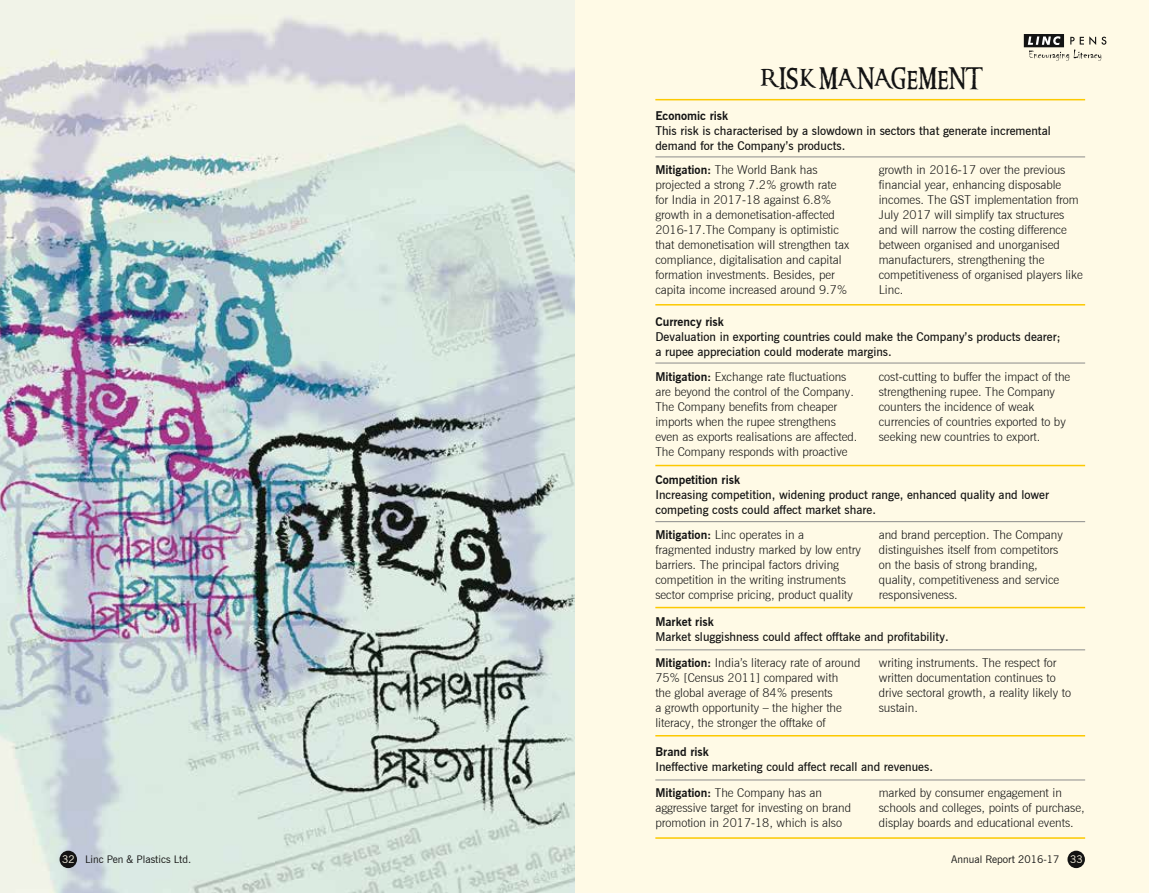
<style>
.page{position:relative;width:1149px;height:893px;background:#fff}
.page>*{position:absolute;margin:0;border:0;box-sizing:border-box;transform-origin:0 0}
.t1{font:500 21px "Ringbearer";letter-spacing:.05em;color:#131313}
.t2{font:12px/15px "News Gothic Light BT";color:#131313}
.t3{font:12px/15px "News Gothic BT Medium";color:#131313}
.t4{font:10.5px "News Gothic BT";color:#131313}
.s1{font-family:"News Gothic Bold BT"}
.s2{color:#fef9e7}
</style>
<div class="page">
<div style="left:0;top:0;width:1148px;height:893px;background:#fffae6"></div>
<hr style="left:655px;top:99px;width:429px;height:1px;background:#fcc900">
<hr style="left:655px;top:157px;width:429px;height:1px;background:#8b8b8b">
<hr style="left:655px;top:304px;width:429px;height:2px;background:#fcc900">
<hr style="left:655px;top:363px;width:429px;height:1px;background:#8b8b8b">
<hr style="left:655px;top:465px;width:429px;height:1px;background:#fcc900">
<hr style="left:655px;top:521px;width:429px;height:1px;background:#8b8b8b">
<hr style="left:655px;top:607px;width:429px;height:1px;background:#fcc900">
<hr style="left:655px;top:649px;width:429px;height:1px;background:#8b8b8b">
<hr style="left:655px;top:735px;width:429px;height:1px;background:#fcc900">
<hr style="left:655px;top:780px;width:429px;height:1px;background:#8b8b8b">
<hr style="left:655px;top:837px;width:429px;height:2px;background:#fcc900">
<img style="left:0;top:0;width:574px;height:893px">
<svg style="left:1023px;top:34px;width:83px;height:27px"></svg>
<div style="left:1067px;top:851px;width:17px;height:17px;background:#131313;border-radius:50%"></div>
<div style="left:60px;top:851px;width:17px;height:17px;background:#131313;border-radius:50%"></div>
<p class="t1" style="left:759px;top:62px;width:222px">R ISK MA NAGEMENT</p>
<p class="t3" style="left:655px;top:108px;width:397px"><span class="s1">Economic risk<br></span>This risk is characterised by a slowdown in sectors that generate incremental demand for the Company’s products.</p>
<p class="t2" style="left:655px;top:163px;width:195px"><span class="s1">Mitigation:</span> The World Bank has projected a strong 7.2% growth rate for India in 2017-18 against 6.8% growth in a demonetisation-affected 2016-17.The Company is optimistic that demonetisation will strengthen tax compliance, digitalisation and capital formation investments. Besides, per capita income increased around 9.7%</p>
<p class="t2" style="left:878px;top:163px;width:205px">growth in 2016-17 over the previous financial year, enhancing disposable incomes. The GST implementation from July 2017 will simplify tax structures and will narrow the costing difference between organised and unorganised manufacturers, strengthening the competitiveness of organised players like Linc.</p>
<p class="t3" style="left:655px;top:314px;width:406px"><span class="s1">Currency risk<br></span>Devaluation in exporting countries could make the Company’s products dearer; a rupee appreciation could moderate margins.</p>
<p class="t2" style="left:655px;top:369px;width:203px"><span class="s1">Mitigation:</span> Exchange rate fluctuations are beyond the control of the Company.<br>The Company benefits from cheaper imports when the rupee strengthens even as exports realisations are affected.<br>The Company responds with proactive</p>
<p class="t2" style="left:878px;top:369px;width:193px">cost-cutting to buffer the impact of the strengthening rupee. The Company counters the incidence of weak currencies of countries exported to by seeking new countries to export.</p>
<p class="t3" style="left:655px;top:473px;width:395px"><span class="s1">Competition risk<br></span>Increasing competition, widening product range, enhanced quality and lower competing costs could affect market share.</p>
<p class="t2" style="left:655px;top:527px;width:207px"><span class="s1">Mitigation:</span> Linc operates in a fragmented industry marked by low entry barriers. The principal factors driving competition in the writing instruments sector comprise pricing, product quality</p>
<p class="t2" style="left:878px;top:527px;width:186px">and brand perception. The Company distinguishes itself from competitors on the basis of strong branding, quality, competitiveness and service responsiveness.</p>
<p class="t3" style="left:655px;top:614px;width:295px"><span class="s1">Market risk<br></span>Market sluggishness could affect offtake and profitability.</p>
<p class="t2" style="left:655px;top:655px;width:206px"><span class="s1">Mitigation:</span> India’s literacy rate of around 75% [Census 2011] compared with<br>the global average of 84% presents<br>a growth opportunity – the higher the literacy, the stronger the offtake of</p>
<p class="t2" style="left:878px;top:655px;width:194px">writing instruments. The respect for written documentation continues to drive sectoral growth, a reality likely to sustain.</p>
<p class="t3" style="left:655px;top:744px;width:279px"><span class="s1">Brand risk<br></span>Ineffective marketing could affect recall and revenues.</p>
<p class="t2" style="left:655px;top:786px;width:197px"><span class="s1">Mitigation:</span> The Company has an aggressive target for investing on brand promotion in 2017-18, which is also</p>
<p class="t2" style="left:878px;top:786px;width:207px">marked by consumer engagement in schools and colleges, points of purchase, display boards and educational events.</p>
<p class="t4" style="left:62px;top:853px;width:131px"><span class="s2">32</span> Linc Pen &amp; Plastics Ltd.</p>
<p class="t4" style="left:950px;top:853px;width:133px">Annual Report 2016-17 <span class="s2">33</span></p>
</div>
